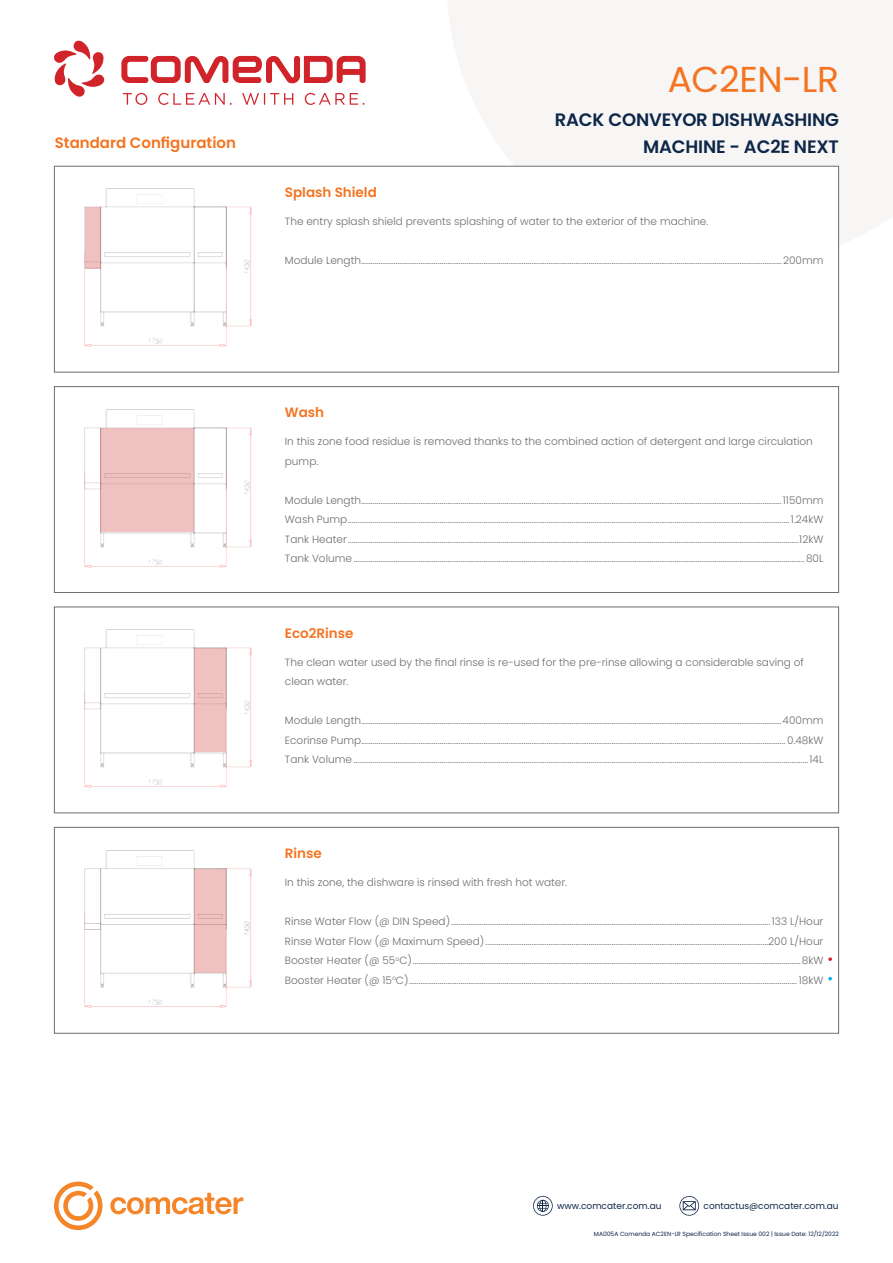
<style>
.page{position:relative;width:893px;height:1263px;background:#fff}
.page>*{position:absolute;margin:0;border:0;box-sizing:border-box;transform-origin:0 0}
.t1{font:36px "Poppins";letter-spacing:-.01em;color:#f47421}
.t2{font:600 18px "Poppins";letter-spacing:-.01em;color:#0e2749}
.t3{font:600 15px "Poppins";color:#f47421}
.t4{font:600 13.5px "Poppins";color:#f47421}
.t5{font:300 10.5px/19.5px "Poppins";color:#6c6d70;text-align:justify}
.t6{font:9px "Poppins";color:#0e2749}
.t7{font:6px "Poppins";color:#0e2749}
</style>
<div class="page">
<svg style="left:446px;top:0;width:447px;height:266px;fill:#f7f6f4"></svg>
<svg style="left:533px;top:1196px;width:20px;height:20px"></svg>
<svg style="left:679px;top:1196px;width:20px;height:20px"></svg>
<svg style="left:54px;top:1181px;width:189px;height:49px"></svg>
<svg style="left:121px;top:56px;width:245px;height:27px"></svg>
<svg style="left:54px;top:41px;width:50px;height:56px"></svg>
<svg style="left:123px;top:93px;width:241px;height:12px"></svg>
<div style="left:54px;top:166px;width:785px;height:206px;background:#fff;border:1px solid #6c6d70"></div>
<div style="left:54px;top:607px;width:785px;height:206px;background:#fff;border:1px solid #6c6d70"></div>
<div style="left:54px;top:386px;width:785px;height:207px;background:#fff;border:1px solid #6c6d70"></div>
<div style="left:54px;top:827px;width:785px;height:207px;background:#fff;border:1px solid #6c6d70"></div>
<img style="left:84px;top:188px;width:168px;height:159px">
<img style="left:84px;top:629px;width:168px;height:159px">
<img style="left:84px;top:409px;width:168px;height:159px">
<img style="left:84px;top:850px;width:168px;height:158px">
<div style="left:85px;top:207px;width:15px;height:62px;background:#f0c1c1"></div>
<div style="left:100px;top:429px;width:94px;height:103px;background:#f0c1c1"></div>
<div style="left:194px;top:648px;width:32px;height:104px;background:#f0c1c1"></div>
<div style="left:194px;top:869px;width:32px;height:103px;background:#f0c1c1"></div>
<svg style="left:828px;top:957px;width:4px;height:4px"></svg>
<svg style="left:828px;top:977px;width:4px;height:3px"></svg>
<h1 class="t1" style="left:668px;top:58px;width:173px">AC2EN-LR</h1>
<h2 class="t2" style="left:555px;top:109px;width:286px">RACK CONVEYOR DISHWASHING</h2>
<h3 class="t3" style="left:55px;top:134px;width:183px">Standard Configuration</h3>
<h2 class="t2" style="left:643px;top:136px;width:197px">MACHINE - AC2E NEXT</h2>
<p class="t4" style="left:285px;top:184px;width:93px">Splash Shield</p>
<p class="t5" style="left:285px;top:212px;width:425px">The entry splash shield prevents splashing of water to the exterior of the machine.</p>
<p class="t5" style="left:285px;top:251px;width:540px">Module Length............................................................................................................................................................................................................................200mm</p>
<p class="t4" style="left:285px;top:405px;width:41px">Wash</p>
<p class="t5" style="left:285px;top:432px;width:529px">In this zone food residue is removed thanks to the combined action of detergent and large circulation pump.</p>
<p class="t5" style="left:285px;top:491px;width:540px">Module Length............................................................................................................................................................................................................................1150mm Wash Pump.......................................................................................................................................................................................................................................1.24kW Tank Heater............................................................................................................................................................................................................................................12kW Tank Volume ............................................................................................................................................................................................................................................80L</p>
<p class="t4" style="left:285px;top:625px;width:70px">Eco2Rinse</p>
<p class="t5" style="left:285px;top:652px;width:520px">The clean water used by the final rinse is re-used for the pre-rinse allowing a considerable saving of clean water.</p>
<p class="t5" style="left:285px;top:711px;width:540px">Module Length............................................................................................................................................................................................................................400mm Ecorinse Pump..............................................................................................................................................................................................................................0.48kW Tank Volume ..............................................................................................................................................................................................................................................14L</p>
<p class="t4" style="left:285px;top:846px;width:39px">Rinse</p>
<p class="t5" style="left:285px;top:873px;width:284px">In this zone, the dishware is rinsed with fresh hot water.</p>
<p class="t5" style="left:285px;top:912px;width:540px">Rinse Water Flow (@ DIN Speed).......................................................................................................................................................................133 L/Hour Rinse Water Flow (@ Maximum Speed) ....................................................................................................................................................200 L/Hour Booster Heater (@ 55<sup>o</sup>C)...........................................................................................................................................................................................................8kW Booster Heater (@ 15<sup>o</sup>C)........................................................................................................................................................................................................... 18kW</p>
<p class="t6" style="left:557px;top:1200px;width:106px">www.comcater.com.au</p>
<p class="t6" style="left:704px;top:1200px;width:137px">contactus@comcater.com.au</p>
<p class="t7" style="left:594px;top:1231px;width:247px">MA005A Comenda AC2EN-LR Specification Sheet Issue 002 | Issue Date: 12/12/2022</p>
</div>
